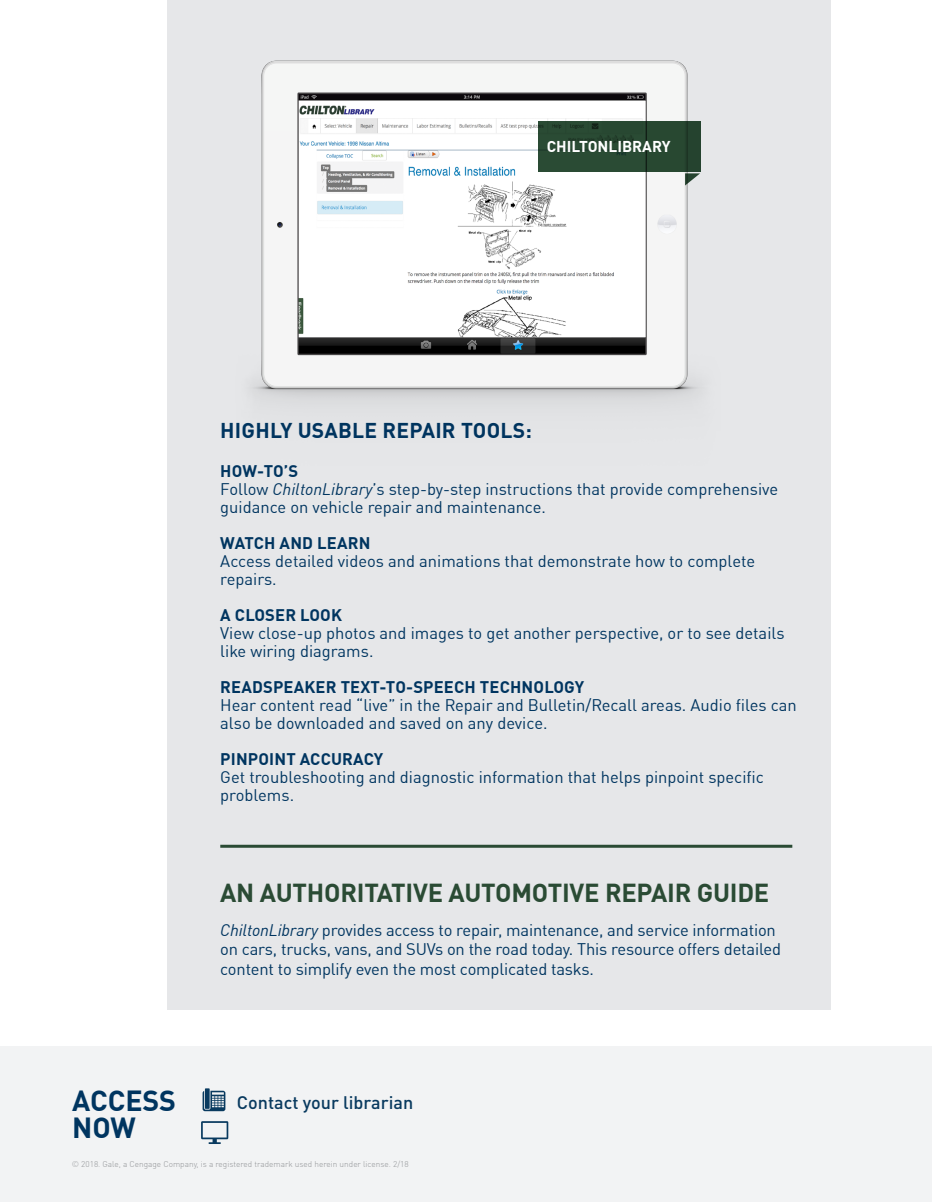
<style>
.page{position:relative;width:932px;height:1202px;background:#fff}
.page>*{position:absolute;margin:0;border:0;box-sizing:border-box;transform-origin:0 0}
.t1{font:700 28.5px "DIN Offc";color:#003560}
.t2{font:700 25.5px "DIN Offc";letter-spacing:-.01em;color:#2a4b34}
.t3{font:700 21px "DIN Offc";letter-spacing:.01em;color:#003560}
.t4{font:500 18px "DIN";color:#093a5f}
.feature_copy{font:16.5px/18px "DIN Offc";color:#003560}
.feature_copy-2{font:700 16.5px "DIN Offc";letter-spacing:.01em;color:#003560}
.feature_copy-3{font:700 15.3px "DIN Offc";color:#fff}
.t5{font:300 8.25px "DIN Offc";color:#939598}
.s1{font-style:italic}
.s2{font-weight:700}
</style>
<div class="page">
<div style="left:168px;top:0;width:663px;height:1009px;background:#e6e7e9"></div>
<hr style="left:220px;top:844px;width:572px;height:3px;background:#2a4b34">
<img style="left:250px;top:60px;width:452px;height:342px">
<div style="left:538px;top:121px;width:162px;height:51px;background:#2a4b34"></div>
<svg style="left:685px;top:173px;width:15px;height:12px"></svg>
<div style="left:0;top:1046px;width:932px;height:156px;background:#f2f3f4"></div>
<svg style="left:201px;top:1121px;width:27px;height:23px"></svg>
<div style="left:205px;top:1088px;width:5px;height:20px;background:#093a5f"></div>
<svg style="left:202px;top:1090px;width:23px;height:21px"></svg>
<p class="feature_copy-3" style="left:546px;top:136px;width:125px">CHILTONLIBRARY</p>
<p class="t3" style="left:220px;top:416px;width:313px">HIGHLY USABLE REPAIR TOOLS:</p>
<p class="feature_copy-2" style="left:220px;top:460px;width:80px">HOW-TO’S</p>
<p class="feature_copy" style="left:220px;top:480px;width:559px">Follow <span class="s1">ChiltonLibrary</span>’s step-by-step instructions that provide comprehensive guidance on vehicle repair and maintenance.</p>
<p class="feature_copy" style="left:220px;top:534px;width:536px"><span class="s2">WATCH AND LEARN<br></span>Access detailed videos and animations that demonstrate how to complete repairs.</p>
<p class="feature_copy-2" style="left:220px;top:604px;width:123px">A CLOSER LOOK</p>
<p class="feature_copy" style="left:220px;top:624px;width:566px">View close-up photos and images to get another perspective, or to see details like wiring diagrams.</p>
<p class="feature_copy" style="left:220px;top:678px;width:578px"><span class="s2">READSPEAKER TEXT-TO-SPEECH TECHNOLOGY<br></span>Hear content read “live” in the Repair and Bulletin/Recall areas. Audio files can also be downloaded and saved on any device.</p>
<p class="feature_copy" style="left:220px;top:750px;width:545px"><span class="s2">PINPOINT ACCURACY<br></span>Get troubleshooting and diagnostic information that helps pinpoint specific problems.</p>
<p class="t2" style="left:220px;top:876px;width:550px">AN AUTHORITATIVE AUTOMOTIVE REPAIR GUIDE</p>
<p class="feature_copy" style="left:220px;top:919px;width:562px;line-height:19.8px"><span class="s1">ChiltonLibrary</span> provides access to repair, maintenance, and service information on cars, trucks, vans, and SUVs on the road today. This resource offers detailed content to simplify even the most complicated tasks.</p>
<p class="t1" style="left:72px;top:1082px;width:105px">ACCESS</p>
<p class="t4" style="left:237px;top:1090px;width:178px">Contact your librarian</p>
<p class="t1" style="left:72px;top:1109px;width:65px">NOW</p>
<p class="t5" style="left:72px;top:1159px;width:338px">© 2018. Gale, a Cengage Company, is a registered trademark used herein under license. 2/18</p>
</div>
